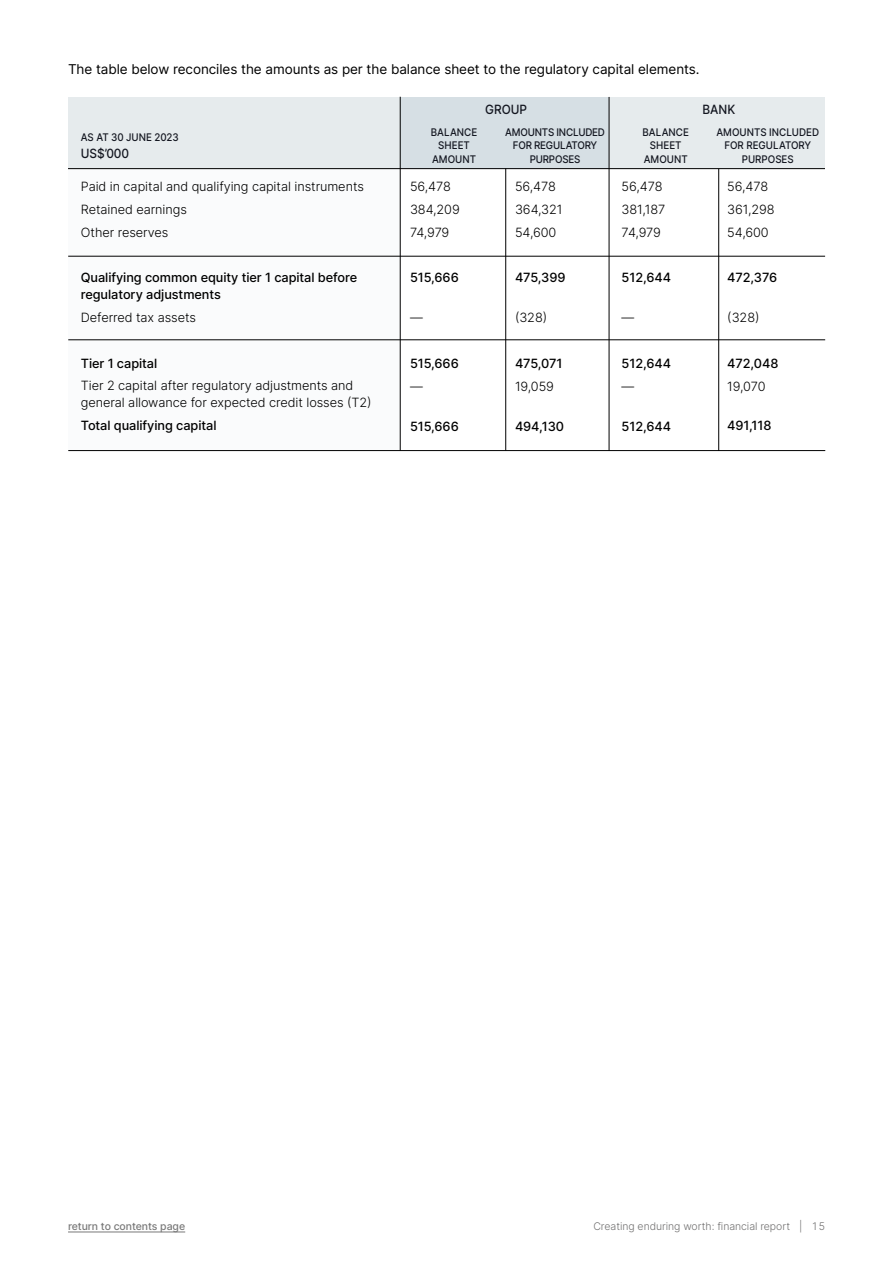
<style>
.page{position:relative;width:893px;height:1263px;background:#fff}
.page>*{position:absolute;margin:0;border:0;box-sizing:border-box;transform-origin:0 0}
.t1{font:13.5px "Inter";letter-spacing:-.005em;color:#000}
.t2{font:300 12.75px/22.8px "Inter";letter-spacing:-.005em;color:#000}
.t3{font:500 12.75px/16.5px "Inter";letter-spacing:-.005em;color:#000}
.t4{font:500 12.75px "Inter";color:#131620;scale:.93 1}
.t5{font:500 10.5px/13.5px "Inter";color:#131620;text-align:center;scale:.93 1}
.t6{font:300 10.5px "Inter";letter-spacing:-.005em;color:#706f6f}
.t7{font:500 10.5px/13.5px "Inter";letter-spacing:-.02em;color:#131620;text-align:center;scale:.93 1}
.t8{font:500 10.5px "Inter";letter-spacing:-.005em;color:#797979}
</style>
<div class="page">
<div style="left:68px;top:169px;width:332px;height:282px;background:#fafbfc"></div>
<div style="left:68px;top:97px;width:757px;height:71px;background:#e6ebed"></div>
<div style="left:400px;top:97px;width:209px;height:71px;background:#d6dfe4"></div>
<hr style="left:68px;top:168px;width:757px;height:1px;background:#000">
<hr style="left:609px;top:97px;width:1px;height:354px;background:#000">
<hr style="left:400px;top:97px;width:1px;height:354px;background:#000">
<hr style="left:505px;top:168px;width:1px;height:283px;background:#000">
<hr style="left:68px;top:256px;width:757px;height:1px;background:#000">
<hr style="left:68px;top:340px;width:757px;height:1px;background:#000">
<hr style="left:68px;top:450px;width:757px;height:1px;background:#000">
<hr style="left:718px;top:169px;width:1px;height:282px;background:#000">
<hr style="left:68px;top:1231px;width:117px;height:1px;background:#797979">
<p class="t1" style="left:68px;top:60px;width:633px">The table below reconciles the amounts as per the balance sheet to the regulatory capital elements.</p>
<p class="t5" style="left:81px;top:130px;width:107px">AS AT 30 JUNE 2023</p>
<p class="t4" style="left:81px;top:144px;width:53px">US$’000</p>
<p class="t2" style="left:81px;top:175px;width:285px">Paid in capital and qualifying capital instruments<br>Retained earnings<br>Other reserves</p>
<p class="t3" style="left:81px;top:269px;width:278px">Qualifying common equity tier 1 capital before regulatory adjustments</p>
<p class="t2" style="left:81px;top:305px;width:117px">Deferred tax assets</p>
<p class="t3" style="left:81px;top:354px;width:78px">Tier 1 capital</p>
<p class="t2" style="left:81px;top:377px;width:292px;line-height:16.5px">Tier 2 capital after regulatory adjustments and general allowance for expected credit losses (T2)</p>
<p class="t3" style="left:81px;top:417px;width:137px">Total qualifying capital</p>
<p class="t5" style="left:431px;top:125px;width:51px">BALANCE<br>SHEET<br>AMOUNT</p>
<p class="t2" style="left:410px;top:175px;width:51px">56,478<br>384,209<br>74,979</p>
<p class="t3" style="left:410px;top:269px;width:50px">515,666</p>
<p class="t2" style="left:410px;top:306px;width:14px">—</p>
<p class="t3" style="left:410px;top:355px;width:50px">515,666</p>
<p class="t2" style="left:410px;top:374px;width:14px">—</p>
<p class="t3" style="left:410px;top:417px;width:50px">515,666</p>
<p class="t4" style="left:485px;top:100px;width:47px">GROUP</p>
<p class="t4" style="left:702px;top:100px;width:37px">BANK</p>
<p class="t7" style="left:505px;top:125px;width:109px">AMOUNTS INCLUDED<br>FOR REGULATORY<br>PURPOSES</p>
<p class="t5" style="left:643px;top:125px;width:51px">BALANCE<br>SHEET<br>AMOUNT</p>
<p class="t5" style="left:716px;top:125px;width:112px">AMOUNTS INCLUDED<br>FOR REGULATORY<br>PURPOSES</p>
<p class="t2" style="left:515px;top:174px;width:49px">56,478<br>364,321<br>54,600</p>
<p class="t3" style="left:515px;top:269px;width:52px">475,399</p>
<p class="t2" style="left:515px;top:306px;width:34px">(328)</p>
<p class="t3" style="left:515px;top:355px;width:49px">475,071</p>
<p class="t2" style="left:515px;top:374px;width:41px">19,059</p>
<p class="t3" style="left:515px;top:417px;width:51px">494,130</p>
<p class="t2" style="left:622px;top:174px;width:45px">56,478<br>381,187<br>74,979</p>
<p class="t3" style="left:622px;top:269px;width:51px">512,644</p>
<p class="t2" style="left:622px;top:306px;width:14px">—</p>
<p class="t3" style="left:622px;top:355px;width:51px">512,644</p>
<p class="t2" style="left:622px;top:374px;width:14px">—</p>
<p class="t3" style="left:622px;top:417px;width:51px">512,644</p>
<p class="t2" style="left:727px;top:174px;width:49px">56,478<br>361,298<br>54,600</p>
<p class="t3" style="left:727px;top:269px;width:51px">472,376</p>
<p class="t2" style="left:727px;top:306px;width:34px">(328)</p>
<p class="t3" style="left:727px;top:355px;width:53px">472,048</p>
<p class="t2" style="left:727px;top:374px;width:40px">19,070</p>
<p class="t3" style="left:727px;top:417px;width:46px">491,118</p>
<p class="t8" style="left:68px;top:1219px;width:119px">return to contents page</p>
<p class="t6" style="left:593px;top:1219px;width:233px">Creating enduring worth: financial report | 15</p>
</div>
